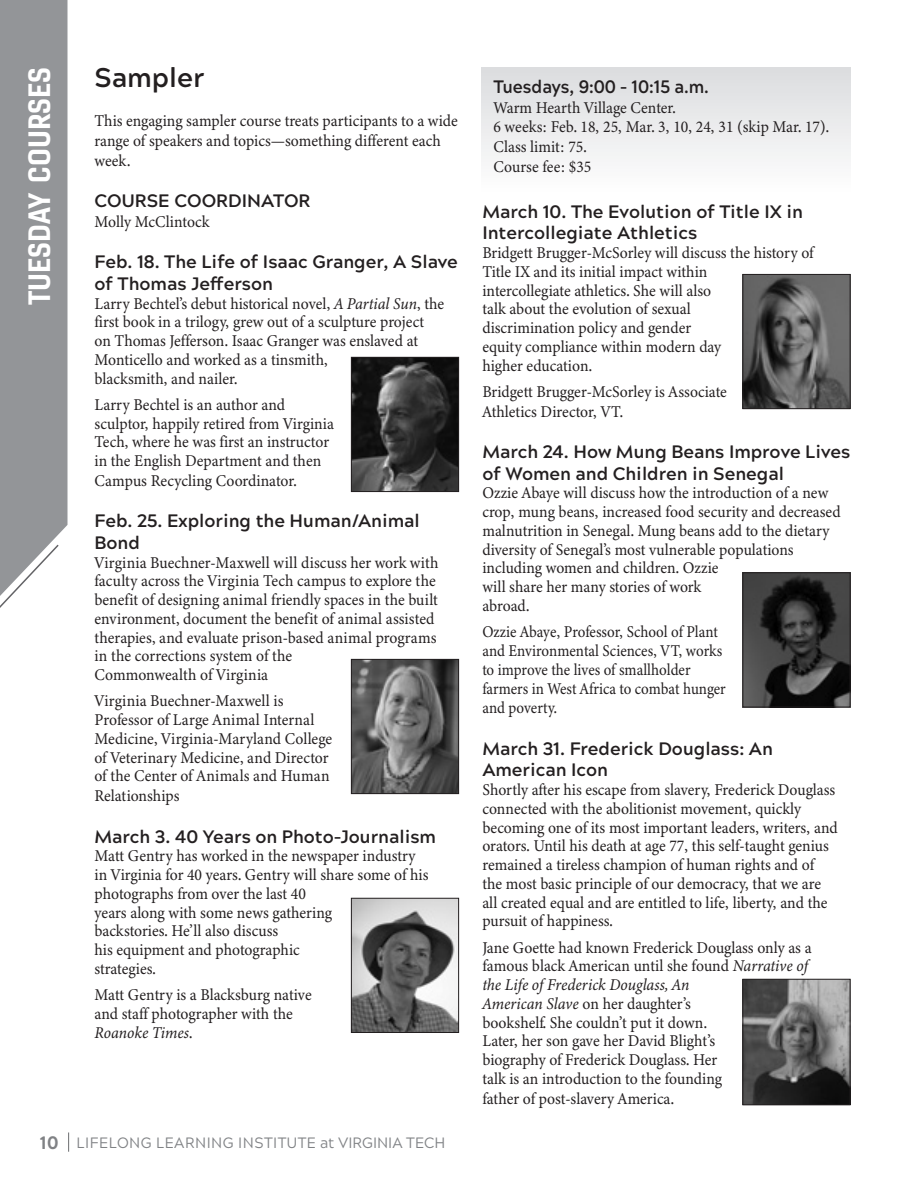
<style>
.page{position:relative;width:918px;height:1188px;background:#fff}
.page>*{position:absolute;margin:0;border:0;box-sizing:border-box;transform-origin:0 0}
.t1{font:30px "Gineso Nor Bol";color:#fff}
.t2{font:700 27px "Acherus Grotesque";color:#231f20}
.t3{font:700 18px/21.6px "Acherus Grotesque";color:#231f20}
.t4{font:700 18px "Acherus Grotesque";color:#231f20;scale:.94 1}
.t5{font:16.5px/18.8px "Minion Variable Concept";color:#231f20;scale:.94 1}
.t6{font:16.5px/19px "Minion Variable Concept";color:#231f20;scale:.9 1}
.t7{font:15px "Acherus Grotesque";letter-spacing:.03em;color:#808285;scale:.96 1}
.s1{font-style:italic}
.s2{font-weight:800;font-size:18px}
</style>
<div class="page">
<svg style="left:68px;top:1132px;width:1px;height:20px"></svg>
<svg style="left:0;top:0;width:68px;height:608px;background:#9a9c9f"></svg>
<div style="left:482px;top:68px;width:368px;height:125px;background:linear-gradient(to bottom,#dbdcdf,#fefefe)"></div>
<img style="left:353px;top:359px;width:104px;height:131px">
<div style="left:351px;top:357px;width:108px;height:135px;border:1px solid #231f20"></div>
<img style="left:744px;top:981px;width:104px;height:122px">
<div style="left:742px;top:979px;width:108px;height:126px;border:1px solid #231f20"></div>
<img style="left:744px;top:574px;width:104px;height:131px">
<div style="left:742px;top:572px;width:108px;height:135px;border:1px solid #231f20"></div>
<img style="left:744px;top:276px;width:104px;height:131px">
<div style="left:742px;top:274px;width:108px;height:135px;border:1px solid #231f20"></div>
<img style="left:353px;top:661px;width:104px;height:131px">
<div style="left:351px;top:659px;width:108px;height:135px;border:1px solid #231f20"></div>
<img style="left:353px;top:900px;width:104px;height:131px">
<div style="left:351px;top:898px;width:108px;height:135px;border:1px solid #231f20"></div>
<p class="t1" style="left:20px;top:305px;width:239px;rotate:-90deg">TUESDAY COURSES</p>
<p class="t2" style="left:94px;top:55px;width:111px">Sampler</p>
<p class="t5" style="left:94px;top:111px;width:388px;line-height:19.8px">This engaging sampler course treats participants to a wide range of speakers and topics—something different each week.</p>
<p class="t3" style="left:94px;top:189px;width:218px">COURSE COORDINATOR</p>
<p class="t5" style="left:94px;top:212px;width:124px">Molly McClintock</p>
<p class="t3" style="left:94px;top:250px;width:365px">Feb. 18. The Life of Isaac Granger, A Slave of Thomas Jefferson</p>
<p class="t5" style="left:94px;top:294px;width:374px">Larry Bechtel’s debut historical novel, <span class="s1">A Partial Sun</span>, the first book in a trilogy, grew out of a sculpture project on Thomas Jefferson. Isaac Granger was enslaved at Monticello and worked as a tinsmith,<br>blacksmith, and nailer.</p>
<p class="t5" style="left:94px;top:395px;width:256px">Larry Bechtel is an author and sculptor, happily retired from Virginia Tech, where he was first an instructor in the English Department and then Campus Recycling Coordinator.</p>
<p class="t3" style="left:94px;top:509px;width:327px">Feb. 25. Exploring the Human/Animal<br>Bond</p>
<p class="t5" style="left:94px;top:553px;width:368px">Virginia Buechner-Maxwell will discuss her work with faculty across the Virginia Tech campus to explore the benefit of designing animal friendly spaces in the built environment, document the benefit of animal assisted therapies, and evaluate prison-based animal programs in the corrections system of the<br>Commonwealth of Virginia</p>
<p class="t5" style="left:94px;top:692px;width:254px">Virginia Buechner-Maxwell is<br>Professor of Large Animal Internal<br>Medicine, Virginia-Maryland College of Veterinary Medicine, and Director of the Center of Animals and Human<br>Relationships</p>
<p class="t3" style="left:94px;top:825px;width:343px">March 3. 40 Years on Photo-Journalism</p>
<p class="t5" style="left:94px;top:847px;width:357px">Matt Gentry has worked in the newspaper industry in Virginia for 40 years. Gentry will share some of his photographs from over the last 40<br>years along with some news gathering<br>backstories. He’ll also discuss<br>his equipment and photographic<br>strategies.</p>
<p class="t5" style="left:94px;top:985px;width:233px">Matt Gentry is a Blacksburg native and staff photographer with the<br><span class="s1">Roanoke Times</span>.</p>
<p class="t7" style="left:40px;top:1130px;width:424px"><span class="s2">10</span> LIFELONG LEARNING INSTITUTE at VIRGINIA TECH</p>
<p class="t4" style="left:494px;top:71px;width:231px">Tuesdays, 9:00 – 10:15 a.m.</p>
<p class="t5" style="left:494px;top:97px;width:359px;line-height:19.8px">Warm Hearth Village Center.<br>6 weeks: Feb. 18, 25, Mar. 3, 10, 24, 31 (skip Mar. 17).<br>Class limit: 75.<br>Course fee: $35</p>
<p class="t3" style="left:482px;top:200px;width:322px">March 10. The Evolution of Title IX in<br>Intercollegiate Athletics</p>
<p class="t5" style="left:482px;top:243px;width:354px">Bridgett Brugger-McSorley will discuss the history of Title IX and its initial impact within<br>intercollegiate athletics. She will also<br>talk about the evolution of sexual<br>discrimination policy and gender<br>equity compliance within modern day<br>higher education.</p>
<p class="t5" style="left:482px;top:382px;width:262px;line-height:19.8px">Bridgett Brugger-McSorley is Associate<br>Athletics Director, VT.</p>
<p class="t3" style="left:482px;top:440px;width:370px">March 24. How Mung Beans Improve Lives of Women and Children in Senegal</p>
<p class="t5" style="left:482px;top:484px;width:383px">Ozzie Abaye will discuss how the introduction of a new crop, mung beans, increased food security and decreased malnutrition in Senegal. Mung beans add to the dietary diversity of Senegal’s most vulnerable populations including women and children. Ozzie<br>will share her many stories of work<br>abroad.</p>
<p class="t6" style="left:482px;top:622px;width:272px">Ozzie Abaye, Professor, School of Plant and Environmental Sciences, VT, works to improve the lives of smallholder farmers in West Africa to combat hunger and poverty.</p>
<p class="t3" style="left:482px;top:737px;width:292px">March 31. Frederick Douglass: An<br>American Icon</p>
<p class="t5" style="left:482px;top:780px;width:380px">Shortly after his escape from slavery, Frederick Douglass connected with the abolitionist movement, quickly becoming one of its most important leaders, writers, and orators. Until his death at age 77, this self-taught genius remained a tireless champion of human rights and of the most basic principle of our democracy, that we are all created equal and are entitled to life, liberty, and the pursuit of happiness.</p>
<p class="t5" style="left:482px;top:938px;width:352px">Jane Goette had known Frederick Douglass only as a famous black American until she found <span class="s1">Narrative of the Life of Frederick Douglass, An<br>American Slave</span> on her daughter’s<br>bookshelf. She couldn’t put it down.<br>Later, her son gave her David Blight’s<br>biography of Frederick Douglass. Her<br>talk is an introduction to the founding<br>father of post-slavery America.</p>
</div>
